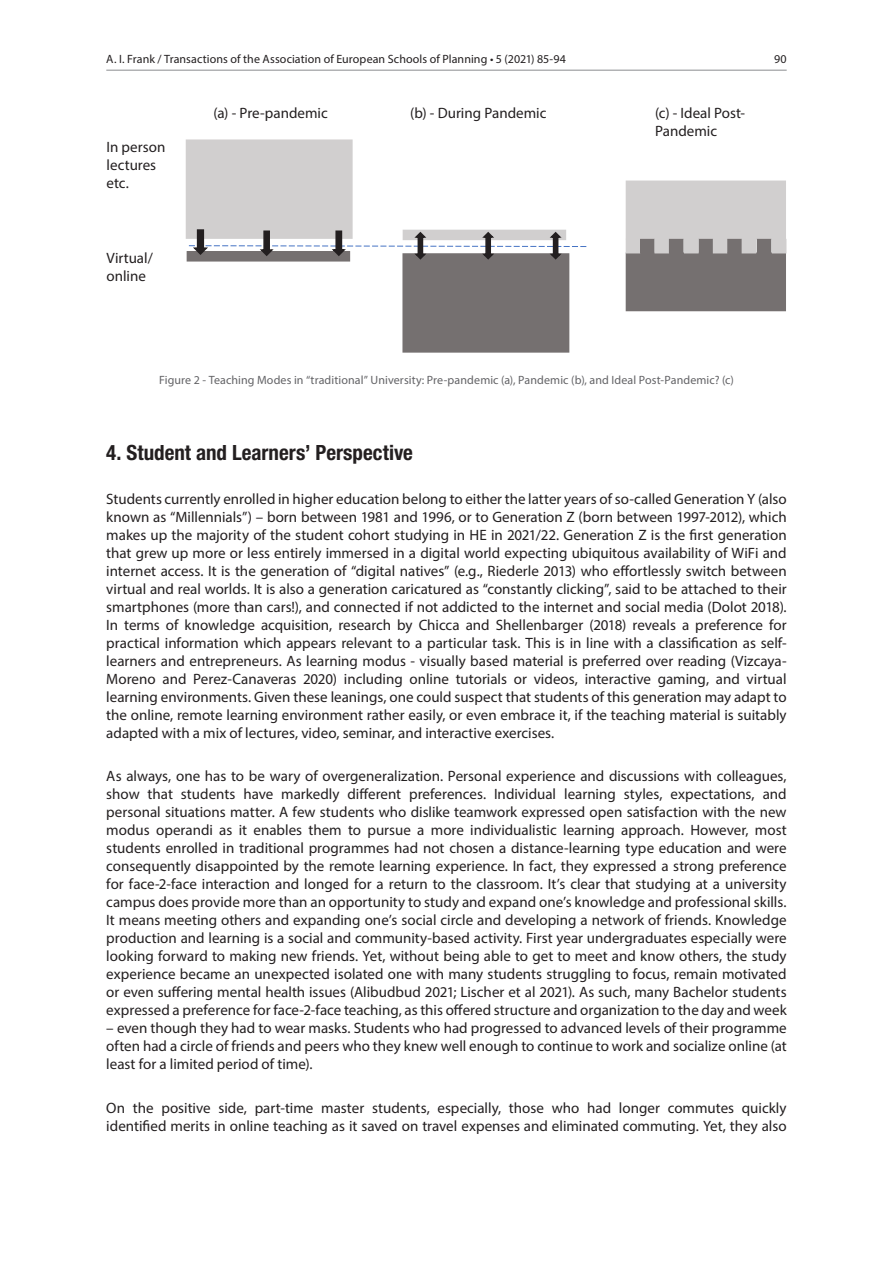
<style>
.page{position:relative;width:893px;height:1263px;background:#fff}
.page>*{position:absolute;margin:0;border:0;box-sizing:border-box;transform-origin:0 0}
.X_BASLIK{font:700 condensed 21px "Helvetica Neue LT Pro";color:#231f20}
.METIN{font:15px/18px "Myriad Pro";color:#231f20}
.SEKIL_-_FIGUR_-_TABL{font:12px "Myriad Pro";letter-spacing:.005em;color:#636366}
.t1{font:12px "Myriad Pro";letter-spacing:.005em;color:#231f20}
</style>
<div class="page">
<hr style="left:106px;top:70px;width:681px;height:1px;background:#8a8c8f">
<div style="left:403px;top:254px;width:166px;height:98px;background:#757070"></div>
<div style="left:402px;top:253px;width:167px;height:100px;border:2px solid #757070"></div>
<div style="left:626px;top:181px;width:159px;height:58px;background:#d1cfcf"></div>
<div style="left:626px;top:181px;width:160px;height:58px;border:2px solid #d1cfcf"></div>
<div style="left:626px;top:253px;width:159px;height:57px;background:#757070"></div>
<div style="left:626px;top:253px;width:160px;height:58px;border:2px solid #757070"></div>
<div style="left:626px;top:240px;width:14px;height:13px;background:#d1cfcf"></div>
<div style="left:626px;top:239px;width:14px;height:14px;border:2px solid #d1cfcf"></div>
<div style="left:641px;top:240px;width:13px;height:13px;background:#757070"></div>
<div style="left:640px;top:239px;width:15px;height:14px;border:2px solid #757070"></div>
<div style="left:655px;top:240px;width:13px;height:13px;background:#d1cfcf"></div>
<div style="left:654px;top:239px;width:15px;height:14px;border:2px solid #d1cfcf"></div>
<div style="left:186px;top:140px;width:166px;height:98px;background:#d1cfcf"></div>
<div style="left:186px;top:139px;width:167px;height:100px;border:2px solid #d1cfcf"></div>
<div style="left:699px;top:240px;width:13px;height:13px;background:#757070"></div>
<div style="left:698px;top:239px;width:15px;height:14px;border:2px solid #757070"></div>
<div style="left:714px;top:240px;width:13px;height:13px;background:#d1cfcf"></div>
<div style="left:713px;top:239px;width:14px;height:14px;border:2px solid #d1cfcf"></div>
<div style="left:728px;top:240px;width:13px;height:13px;background:#757070"></div>
<div style="left:727px;top:239px;width:15px;height:14px;border:2px solid #757070"></div>
<div style="left:757px;top:240px;width:14px;height:13px;background:#757070"></div>
<div style="left:757px;top:239px;width:14px;height:14px;border:2px solid #757070"></div>
<div style="left:742px;top:240px;width:13px;height:13px;background:#d1cfcf"></div>
<div style="left:742px;top:239px;width:14px;height:14px;border:2px solid #d1cfcf"></div>
<div style="left:773px;top:240px;width:13px;height:13px;background:#d1cfcf"></div>
<div style="left:772px;top:239px;width:14px;height:14px;border:2px solid #d1cfcf"></div>
<div style="left:685px;top:240px;width:13px;height:13px;background:#d1cfcf"></div>
<div style="left:684px;top:239px;width:15px;height:14px;border:2px solid #d1cfcf"></div>
<div style="left:670px;top:240px;width:13px;height:13px;background:#757070"></div>
<div style="left:669px;top:239px;width:14px;height:14px;border:2px solid #757070"></div>
<svg style="left:188px;top:229px;width:399px;height:32px"></svg>
<p class="t1" style="left:106px;top:52px;width:461px">A. I. Frank / Transactions of the Association of European Schools of Planning • 5 (2021) 85-94</p>
<p class="t1" style="left:774px;top:52px;width:14px">90</p>
<p class="METIN" style="left:106px;top:137px;width:60px">In person</p>
<p class="METIN" style="left:106px;top:155px;width:51px">lectures</p>
<p class="METIN" style="left:106px;top:173px;width:24px">etc.</p>
<p class="METIN" style="left:106px;top:249px;width:48px">Virtual/ online</p>
<p class="METIN" style="left:214px;top:103px;width:116px">(a) - Pre-pandemic</p>
<p class="METIN" style="left:410px;top:103px;width:138px">(b) - During Pandemic</p>
<p class="METIN" style="left:655px;top:103px;width:92px">(c) - Ideal Post-<br>Pandemic</p>
<p class="SEKIL_-_FIGUR_-_TABL" style="left:159px;top:373px;width:576px">Figure 2 - Teaching Modes in “traditional” University: Pre-pandemic (a), Pandemic (b), and Ideal Post-Pandemic? (c)</p>
<p class="X_BASLIK" style="left:106px;top:440px;width:308px">4. Student and Learners’ Perspective</p>
<p class="METIN" style="left:106px;top:489px;width:682px;text-align:justify">Students currently enrolled in higher education belong to either the latter years of so-called Generation Y (also known as “Millennials”) – born between 1981 and 1996, or to Generation Z (born between 1997-2012), which makes up the majority of the student cohort studying in HE in 2021/22. Generation Z is the first generation that grew up more or less entirely immersed in a digital world expecting ubiquitous availability of WiFi and internet access. It is the generation of “digital natives” (e.g., Riederle 2013) who effortlessly switch between virtual and real worlds. It is also a generation caricatured as “constantly clicking”, said to be attached to their smartphones (more than cars!), and connected if not addicted to the internet and social media (Dolot 2018).<br>In terms of knowledge acquisition, research by Chicca and Shellenbarger (2018) reveals a preference for practical information which appears relevant to a particular task. This is in line with a classification as self&shy;learners and entrepreneurs. As learning modus - visually based material is preferred over reading (Vizcaya-Moreno and Perez-Canaveras 2020) including online tutorials or videos, interactive gaming, and virtual learning environments. Given these leanings, one could suspect that students of this generation may adapt to the online, remote learning environment rather easily, or even embrace it, if the teaching material is suitably adapted with a mix of lectures, video, seminar, and interactive exercises.</p>
<p class="METIN" style="left:106px;top:767px;width:682px;text-align:justify">As always, one has to be wary of overgeneralization. Personal experience and discussions with colleagues, show that students have markedly different preferences. Individual learning styles, expectations, and personal situations matter. A few students who dislike teamwork expressed open satisfaction with the new modus operandi as it enables them to pursue a more individualistic learning approach. However, most students enrolled in traditional programmes had not chosen a distance-learning type education and were consequently disappointed by the remote learning experience. In fact, they expressed a strong preference for face-2-face interaction and longed for a return to the classroom. It’s clear that studying at a university campus does provide more than an opportunity to study and expand one’s knowledge and professional skills.<br>It means meeting others and expanding one’s social circle and developing a network of friends. Knowledge production and learning is a social and community-based activity. First year undergraduates especially were looking forward to making new friends. Yet, without being able to get to meet and know others, the study experience became an unexpected isolated one with many students struggling to focus, remain motivated or even suffering mental health issues (Alibudbud 2021; Lischer et al 2021). As such, many Bachelor students expressed a preference for face-2-face teaching, as this offered structure and organization to the day and week</p>
<p class="METIN" style="left:106px;top:1019px;width:682px;text-align:justify">– even though they had to wear masks. Students who had progressed to advanced levels of their programme often had a circle of friends and peers who they knew well enough to continue to work and socialize online (at least for a limited period of time).</p>
<p class="METIN" style="left:106px;top:1099px;width:682px">On the positive side, part-time master students, especially, those who had longer commutes quickly identified merits in online teaching as it saved on travel expenses and eliminated commuting. Yet, they also</p>
</div>
